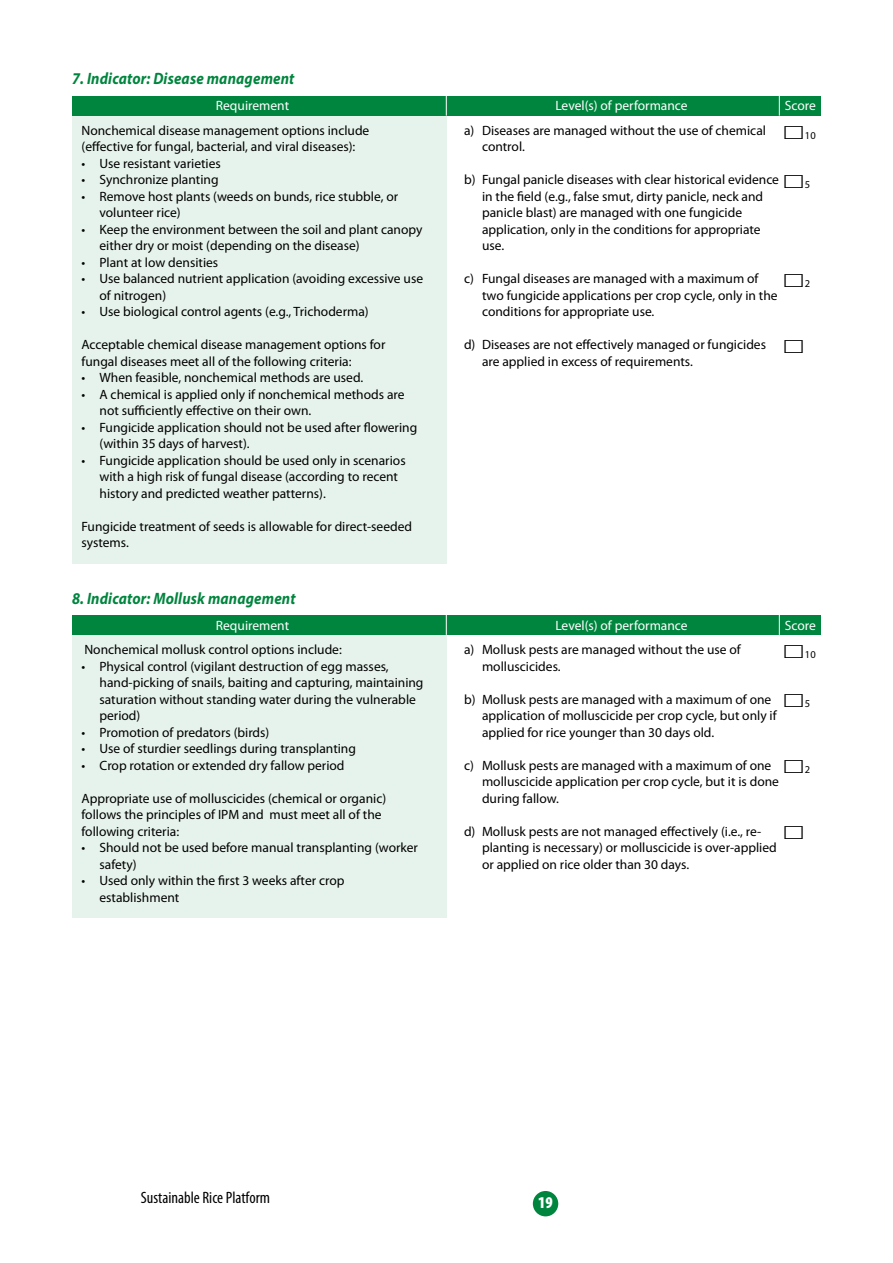
<style>
.page{position:relative;width:893px;height:1263px;background:#fff}
.page>*{position:absolute;margin:0;border:0;box-sizing:border-box;transform-origin:0 0}
.t1{font:italic 700 16.5px "Myriad Pro";letter-spacing:.01em;color:#00853e;scale:.9 1}
.t2{font:condensed 16.5px "Myriad Pro";color:#000}
.t3{font:900 condensed 16.5px "Myriad Pro";color:#fff}
.t4{font:13.5px/16.5px "Myriad Pro";color:#000}
.t5{font:13.5px "Myriad Pro";color:#fff}
.t6{font:10.5px "Myriad Pro";color:#000}
</style>
<div class="page">
<div style="left:533px;top:1191px;width:25px;height:25px;background:#00853e;border-radius:50%"></div>
<div style="left:72px;top:113px;width:374px;height:450px;background:#e6f3ec"></div>
<div style="left:72px;top:632px;width:374px;height:286px;background:#e6f3ec"></div>
<div style="left:72px;top:96px;width:749px;height:20px;background:#00853e"></div>
<div style="left:72px;top:615px;width:749px;height:20px;background:#00853e"></div>
<svg style="left:446px;top:96px;width:1px;height:20px"></svg>
<svg style="left:446px;top:615px;width:1px;height:20px"></svg>
<svg style="left:779px;top:96px;width:1px;height:20px"></svg>
<svg style="left:779px;top:615px;width:1px;height:20px"></svg>
<p class="t1" style="left:72px;top:70px;width:249px">7. Indicator: Disease management</p>
<p class="t5" style="left:216px;top:98px;width:75px">Requirement</p>
<p class="t4" style="left:82px;top:122px;width:289px">Nonchemical disease management options include (effective for fungal, bacterial, and viral diseases):</p>
<p class="t4" style="left:82px;top:155px;width:141px">• Use resistant varieties</p>
<p class="t4" style="left:82px;top:172px;width:139px">• Synchronize planting</p>
<p class="t4" style="left:100px;top:188px;width:300px;text-indent:-18px">• Remove host plants (weeds on bunds, rice stubble, or volunteer rice)</p>
<p class="t4" style="left:100px;top:221px;width:324px;text-indent:-18px">• Keep the environment between the soil and plant canopy either dry or moist (depending on the disease)</p>
<p class="t4" style="left:82px;top:254px;width:138px">• Plant at low densities</p>
<p class="t4" style="left:100px;top:271px;width:325px;text-indent:-18px">• Use balanced nutrient application (avoiding excessive use of nitrogen)</p>
<p class="t4" style="left:82px;top:304px;width:289px">• Use biological control agents (e.g., Trichoderma)</p>
<p class="t4" style="left:82px;top:337px;width:305px">Acceptable chemical disease management options for fungal diseases meet all of the following criteria:</p>
<p class="t4" style="left:82px;top:370px;width:283px">• When feasible, nonchemical methods are used.</p>
<p class="t4" style="left:100px;top:386px;width:307px;text-indent:-18px">• A chemical is applied only if nonchemical methods are not sufficiently effective on their own.</p>
<p class="t4" style="left:100px;top:419px;width:319px;text-indent:-18px">• Fungicide application should not be used after flowering (within 35 days of harvest).</p>
<p class="t4" style="left:100px;top:452px;width:308px;text-indent:-18px">• Fungicide application should be used only in scenarios with a high risk of fungal disease (according to recent history and predicted weather patterns).</p>
<p class="t4" style="left:82px;top:518px;width:332px">Fungicide treatment of seeds is allowable for direct-seeded systems.</p>
<p class="t1" style="left:72px;top:589px;width:250px">8. Indicator: Mollusk management</p>
<p class="t5" style="left:216px;top:618px;width:75px">Requirement</p>
<p class="t4" style="left:84px;top:642px;width:259px">Nonchemical mollusk control options include:</p>
<p class="t4" style="left:100px;top:658px;width:325px;text-indent:-18px">• Physical control (vigilant destruction of egg masses, hand-picking of snails, baiting and capturing, maintaining saturation without standing water during the vulnerable period)</p>
<p class="t4" style="left:82px;top:724px;width:189px">• Promotion of predators (birds)</p>
<p class="t4" style="left:82px;top:741px;width:276px">• Use of sturdier seedlings during transplanting</p>
<p class="t4" style="left:82px;top:757px;width:265px">• Crop rotation or extended dry fallow period</p>
<p class="t4" style="left:82px;top:790px;width:306px">Appropriate use of molluscicides (chemical or organic) follows the principles of IPM and must meet all of the following criteria:</p>
<p class="t4" style="left:100px;top:839px;width:320px;text-indent:-18px">• Should not be used before manual transplanting (worker safety)</p>
<p class="t4" style="left:100px;top:872px;width:246px;text-indent:-18px">• Used only within the first 3 weeks after crop establishment</p>
<p class="t5" style="left:555px;top:98px;width:134px">Level(s) of performance</p>
<p class="t5" style="left:785px;top:98px;width:33px">Score</p>
<p class="t4" style="left:482px;top:122px;width:285px;text-indent:-18px">a) Diseases are managed without the use of chemical control.</p>
<p class="t4" style="left:482px;top:172px;width:299px;text-indent:-18px">b) Fungal panicle diseases with clear historical evidence in the field (e.g., false smut, dirty panicle, neck and panicle blast) are managed with one fungicide application, only in the conditions for appropriate use.</p>
<p class="t4" style="left:482px;top:271px;width:297px;text-indent:-18px">c) Fungal diseases are managed with a maximum of two fungicide applications per crop cycle, only in the conditions for appropriate use.</p>
<p class="t4" style="left:482px;top:337px;width:285px;text-indent:-18px">d) Diseases are not effectively managed or fungicides are applied in excess of requirements.</p>
<p class="t6" style="left:805px;top:129px;width:12px">10</p>
<p class="t6" style="left:805px;top:179px;width:7px">5</p>
<p class="t6" style="left:805px;top:278px;width:7px">2</p>
<p class="t5" style="left:555px;top:618px;width:134px">Level(s) of performance</p>
<p class="t5" style="left:785px;top:618px;width:33px">Score</p>
<p class="t4" style="left:482px;top:641px;width:260px;text-indent:-18px">a) Mollusk pests are managed without the use of molluscicides.</p>
<p class="t4" style="left:482px;top:691px;width:296px;text-indent:-18px">b) Mollusk pests are managed with a maximum of one application of molluscicide per crop cycle, but only if applied for rice younger than 30 days old.</p>
<p class="t4" style="left:482px;top:757px;width:298px;text-indent:-18px">c) Mollusk pests are managed with a maximum of one molluscicide application per crop cycle, but it is done during fallow.</p>
<p class="t4" style="left:482px;top:823px;width:296px;text-indent:-18px">d) Mollusk pests are not managed effectively (i.e., re&shy;planting is necessary) or molluscicide is over-applied or applied on rice older than 30 days.</p>
<p class="t6" style="left:805px;top:649px;width:12px">10</p>
<p class="t6" style="left:805px;top:698px;width:7px">5</p>
<p class="t6" style="left:805px;top:764px;width:7px">2</p>
<p class="t2" style="left:141px;top:1189px;width:131px">Sustainable Rice Platform</p>
<p class="t3" style="left:538px;top:1193px;width:16px">19</p>
</div>
